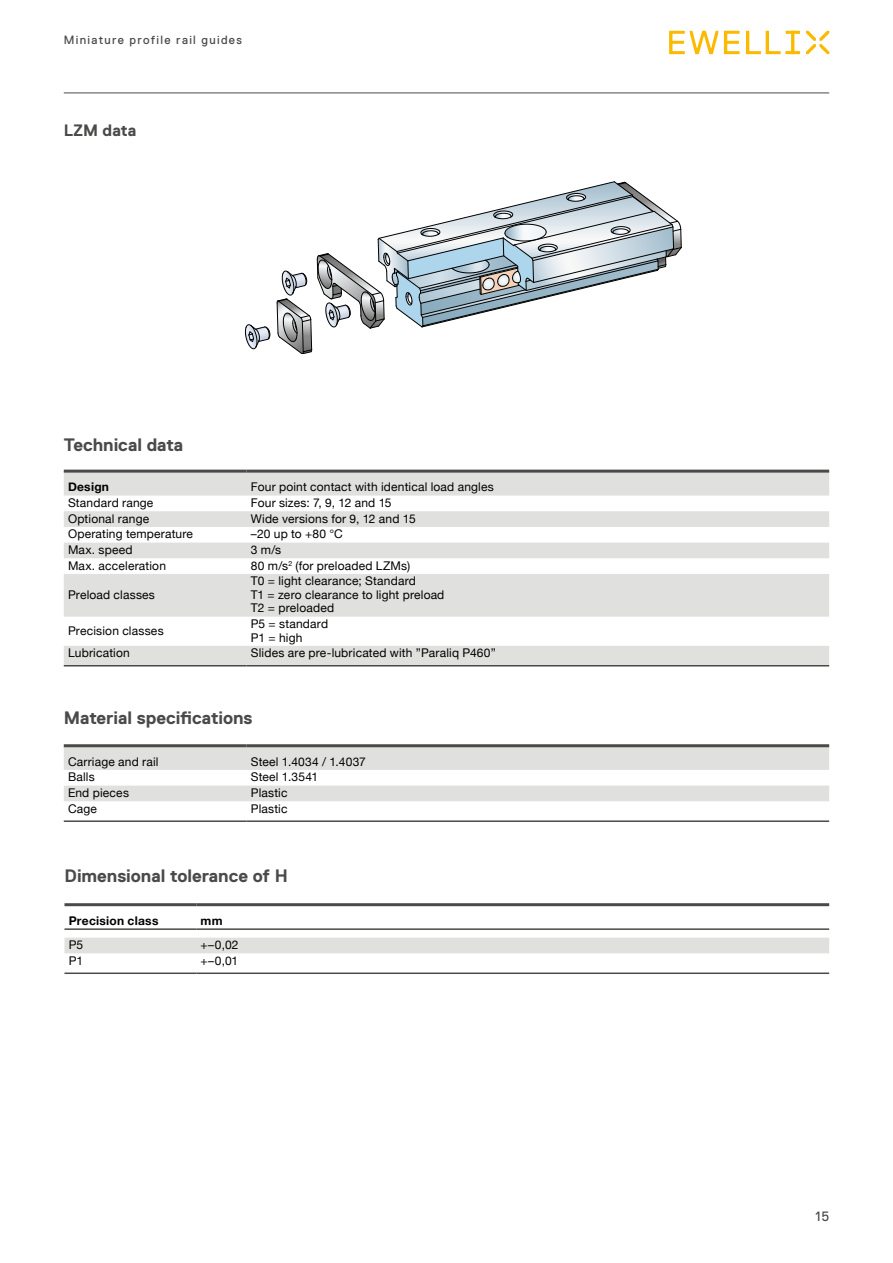
<style>
.page{position:relative;width:893px;height:1263px;background:#fff}
.page>*{position:absolute;margin:0;border:0;box-sizing:border-box;transform-origin:0 0}
.t1{font:700 18px "Replica Std";letter-spacing:-.005em;color:#4a4a49}
.t2{font:700 16.5px "Replica Std";color:#4a4a49}
.t3{font:13.5px "Replica Std";color:#4a4a49}
.t4{font:12px/13.5px "Helvetica Neue";letter-spacing:.015em;color:#000}
.t5{font:12px "Replica Std";letter-spacing:.11em;color:#4a4a49}
.t6{font:700 12px "Helvetica Neue";letter-spacing:.02em;color:#000}
</style>
<div class="page">
<svg style="left:669px;top:31px;width:131px;height:23px"></svg>
<svg style="left:806px;top:31px;width:23px;height:23px"></svg>
<hr style="left:64px;top:93px;width:765px;height:1px;background:#4a4a49">
<svg style="left:64px;top:473px;width:765px;height:192px;fill:#e0e0df"></svg>
<hr style="left:64px;top:470px;width:183px;height:3px;background:#4a4a49">
<hr style="left:247px;top:470px;width:582px;height:3px;background:#4a4a49">
<hr style="left:64px;top:665px;width:183px;height:1px;background:#4a4a49">
<hr style="left:247px;top:665px;width:582px;height:1px;background:#4a4a49">
<div style="left:64px;top:938px;width:765px;height:15px;background:#e0e0df"></div>
<hr style="left:64px;top:903px;width:132px;height:3px;background:#4a4a49">
<hr style="left:196px;top:903px;width:633px;height:3px;background:#4a4a49">
<hr style="left:64px;top:928px;width:132px;height:2px;background:#4a4a49">
<hr style="left:196px;top:928px;width:633px;height:2px;background:#4a4a49">
<hr style="left:64px;top:972px;width:132px;height:2px;background:#4a4a49">
<hr style="left:196px;top:972px;width:633px;height:2px;background:#4a4a49">
<svg style="left:245px;top:181px;width:437px;height:173px"></svg>
<svg style="left:64px;top:747px;width:765px;height:54px"></svg>
<hr style="left:64px;top:744px;width:183px;height:3px;background:#4a4a49">
<hr style="left:247px;top:744px;width:582px;height:3px;background:#4a4a49">
<hr style="left:64px;top:820px;width:183px;height:2px;background:#4a4a49">
<hr style="left:247px;top:820px;width:582px;height:2px;background:#4a4a49">
<p class="t5" style="left:64px;top:34px;width:180px">Miniature profile rail guides</p>
<h2 class="t2" style="left:64px;top:121px;width:74px">LZM data</h2>
<h1 class="t1" style="left:64px;top:434px;width:121px">Technical data</h1>
<p class="t6" style="left:68px;top:478px;width:43px">Design</p>
<p class="t4" style="left:251px;top:481px;width:244px">Four point contact with identical load angles</p>
<p class="t4" style="left:68px;top:497px;width:87px">Standard range</p>
<p class="t4" style="left:251px;top:497px;width:142px">Four sizes: 7, 9, 12 and 15</p>
<p class="t4" style="left:68px;top:512px;width:83px">Optional range</p>
<p class="t4" style="left:251px;top:512px;width:166px">Wide versions for 9, 12 and 15</p>
<p class="t4" style="left:68px;top:528px;width:126px">Operating temperature</p>
<p class="t4" style="left:251px;top:528px;width:94px">–20 up to +80 °C</p>
<p class="t4" style="left:68px;top:544px;width:66px">Max. speed</p>
<p class="t4" style="left:251px;top:544px;width:32px">3 m/s</p>
<p class="t4" style="left:68px;top:559px;width:99px">Max. acceleration</p>
<p class="t4" style="left:251px;top:559px;width:161px">80 m/s<sup>2</sup> (for preloaded LZMs)</p>
<p class="t4" style="left:68px;top:588px;width:88px">Preload classes</p>
<p class="t4" style="left:251px;top:575px;width:195px">T0 = light clearance; Standard<br>T1 = zero clearance to light preload<br>T2 = preloaded</p>
<p class="t4" style="left:68px;top:624px;width:97px">Precision classes</p>
<p class="t4" style="left:251px;top:618px;width:79px">P5 = standard<br>P1 = high</p>
<p class="t4" style="left:68px;top:647px;width:63px">Lubrication</p>
<p class="t4" style="left:251px;top:647px;width:246px">Slides are pre-lubricated with ”Paraliq P460”</p>
<h1 class="t1" style="left:64px;top:707px;width:190px">Material specifications</h1>
<p class="t4" style="left:68px;top:755px;width:92px">Carriage and rail</p>
<p class="t4" style="left:251px;top:755px;width:117px">Steel 1.4034 / 1.4037</p>
<p class="t4" style="left:68px;top:771px;width:28px">Balls</p>
<p class="t4" style="left:251px;top:771px;width:69px">Steel 1.3541</p>
<p class="t4" style="left:68px;top:787px;width:62px">End pieces</p>
<p class="t4" style="left:251px;top:787px;width:38px">Plastic</p>
<p class="t4" style="left:68px;top:802px;width:30px">Cage</p>
<p class="t4" style="left:251px;top:802px;width:38px">Plastic</p>
<h1 class="t1" style="left:64px;top:866px;width:225px">Dimensional tolerance of H</h1>
<p class="t6" style="left:69px;top:911px;width:91px">Precision class</p>
<p class="t6" style="left:201px;top:911px;width:23px">mm</p>
<p class="t4" style="left:69px;top:939px;width:16px">P5</p>
<p class="t4" style="left:201px;top:939px;width:40px">+–0,02</p>
<p class="t4" style="left:69px;top:954px;width:16px">P1</p>
<p class="t4" style="left:201px;top:954px;width:39px">+–0,01</p>
<p class="t3" style="left:815px;top:1209px;width:15px">15</p>
</div>
